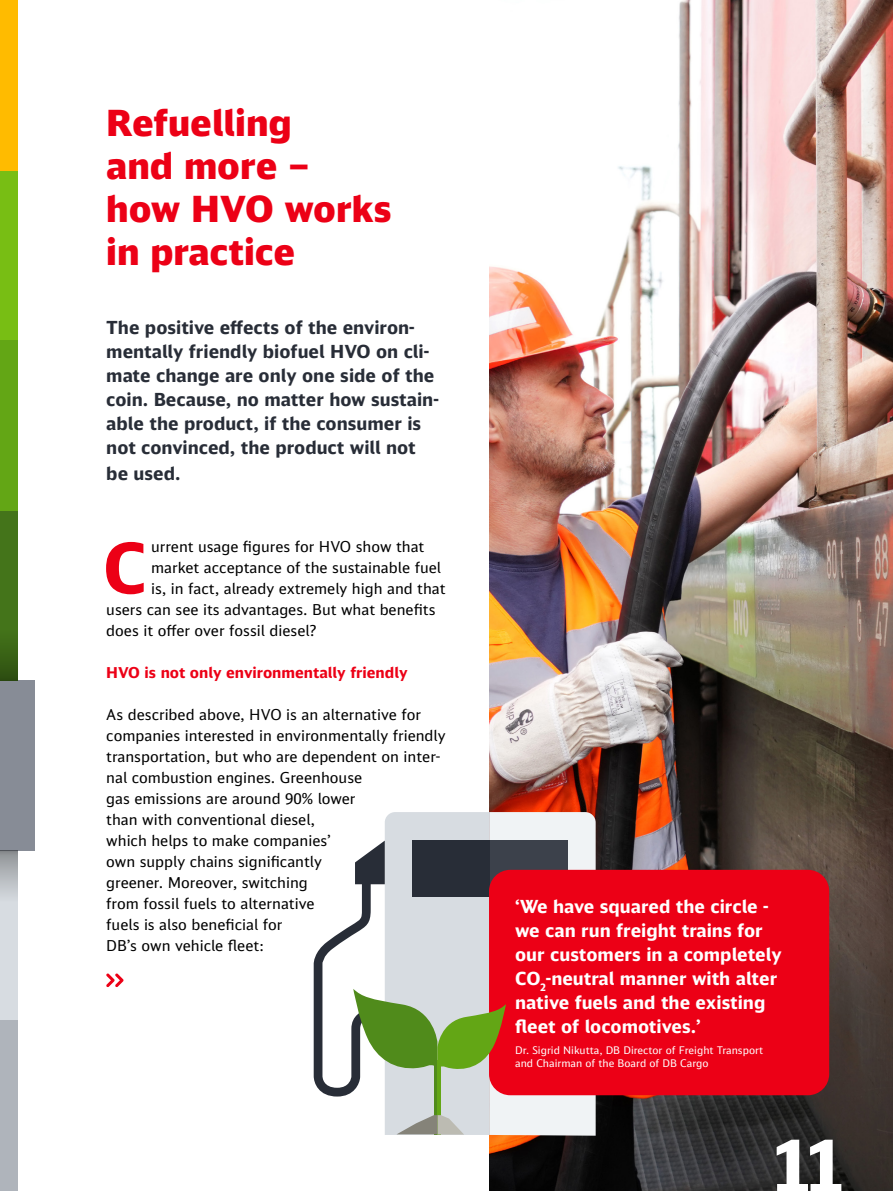
<style>
.page{position:relative;width:893px;height:1191px;background:#fff}
.page>*{position:absolute;margin:0;border:0;box-sizing:border-box;transform-origin:0 0}
.t1{font:700 72.15px "DB Sans Alternate";color:#fff}
.t2{font:700 69px "DB Sans Alternate";color:#ec0016}
.t3{font:900 36px/43.2px "DB Sans Alternate";color:#ec0016}
.t4{font:700 18px/24.3px "DB Sans Alternate";color:#282d37}
.t5{font:700 18px/24px "DB Sans Alternate";color:#fff}
.t6{font:15px/21px "DB Sans Alternate";color:#000}
.t7{font:700 15px "DB Sans Alternate";color:#ec0016}
.t8{font:10.5px/13.5px "DB Sans Alternate";color:#fff}
</style>
<div class="page">
<img style="left:489px;top:0;width:404px;height:1191px">
<div style="left:0;top:170px;width:17px;height:170px;background:#78be14"></div>
<div style="left:0;top:850px;width:17px;height:170px;background:#d7dce1"></div>
<div style="left:0;top:680px;width:34px;height:170px;background:#878c96"></div>
<div style="left:0;top:510px;width:17px;height:170px;background:#44741a"></div>
<div style="left:0;top:340px;width:17px;height:170px;background:#63a615"></div>
<div style="left:0;top:1020px;width:17px;height:171px;background:#afb4bb"></div>
<div style="left:0;top:0;width:17px;height:170px;background:#fb0"></div>
<div style="left:0;top:616px;width:17px;height:64px;background:linear-gradient(to bottom,#487b1c,#2f5011)"></div>
<div style="left:0;top:851px;width:17px;height:63px;background:linear-gradient(to bottom,#929599,#e4e9ee)"></div>
<svg style="left:106px;top:973px;width:18px;height:14px"></svg>
<div style="left:489px;top:870px;width:340px;height:225px;background:#ec0016;border-radius:21px"></div>
<svg style="left:314px;top:812px;width:282px;height:323px"></svg>
<h3 class="t3" style="left:106px;top:100px;width:287px">Refuelling<br>and more – how HVO works in practice</h3>
<p class="t4" style="left:106px;top:315px;width:334px">The positive effects of the environ&shy;mentally friendly biofuel HVO on cli&shy;mate change are only one side of the coin. Because, no matter how sustain&shy;able the product, if the consumer is not convinced, the product will not be used.</p>
<p class="t6" style="left:151px;top:536px;width:275px">urrent usage figures for HVO show that</p>
<p class="t6" style="left:151px;top:557px;width:291px">market acceptance of the sustainable fuel</p>
<p class="t6" style="left:151px;top:578px;width:296px">is, in fact, already extremely high and that</p>
<p class="t6" style="left:106px;top:599px;width:331px">users can see its advantages. But what benefits</p>
<p class="t6" style="left:106px;top:620px;width:211px">does it offer over fossil diesel?</p>
<p class="t7" style="left:106px;top:663px;width:303px">HVO is not only environmentally friendly</p>
<p class="t6" style="left:106px;top:704px;width:341px">As described above, HVO is an alternative for companies interested in environmentally friendly transportation, but who are dependent on inter&shy;nal combustion engines. Greenhouse<br>gas emissions are around 90% lower<br>than with conventional diesel,<br>which helps to make companies’<br>own supply chains significantly<br>greener. Moreover, switching<br>from fossil fuels to alternative<br>fuels is also beneficial for<br>DB’s own vehicle fleet:</p>
<h2 class="t2" style="left:103px;top:524px;width:45px">C</h2>
<p class="t5" style="left:515px;top:893px;width:268px">‘We have squared the circle - we can run freight trains for our customers in a completely<br>CO<sub>2</sub>-neutral manner with alter native fuels and the existing fleet of locomotives.’</p>
<p class="t8" style="left:515px;top:1043px;width:249px">Dr. Sigrid Nikutta, DB Director of Freight Transport and Chairman of the Board of DB Cargo</p>
<h1 class="t1" style="left:775px;top:1118px;width:68px">11</h1>
</div>
